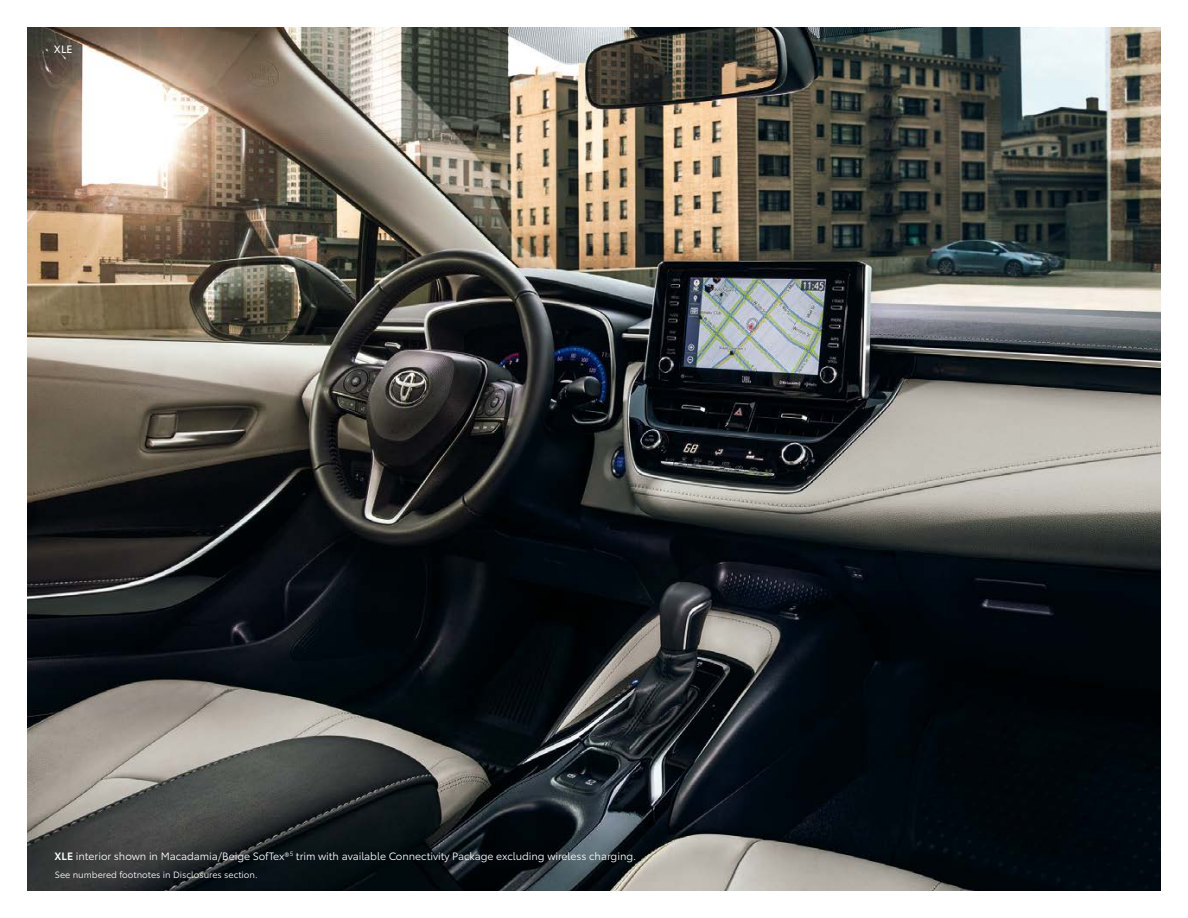
<style>
.page{position:relative;width:1188px;height:918px;background:#fff}
.page>*{position:absolute;margin:0;border:0;box-sizing:border-box;transform-origin:0 0}
.t1{font:10.5px "Toyota Type";letter-spacing:-.005em;color:#fff}
.t2{font:10.5px "Toyota Type";color:#fff}
.t3{font:9px "Toyota Type";color:#fff}
.s1{font-weight:600}
</style>
<div class="page">
<img style="left:27px;top:27px;width:1134px;height:864px">
<p class="t2" style="left:54px;top:41px;width:20px">XLE</p>
<p class="t1" style="left:55px;top:848px;width:583px"><span class="s1">XLE</span> interior shown in Macadamia/Beige SofTex®<sup>5</sup> trim with available Connectivity Package excluding wireless charging.</p>
<p class="t3" style="left:55px;top:868px;width:204px">See numbered footnotes in Disclosures section.</p>
</div>
